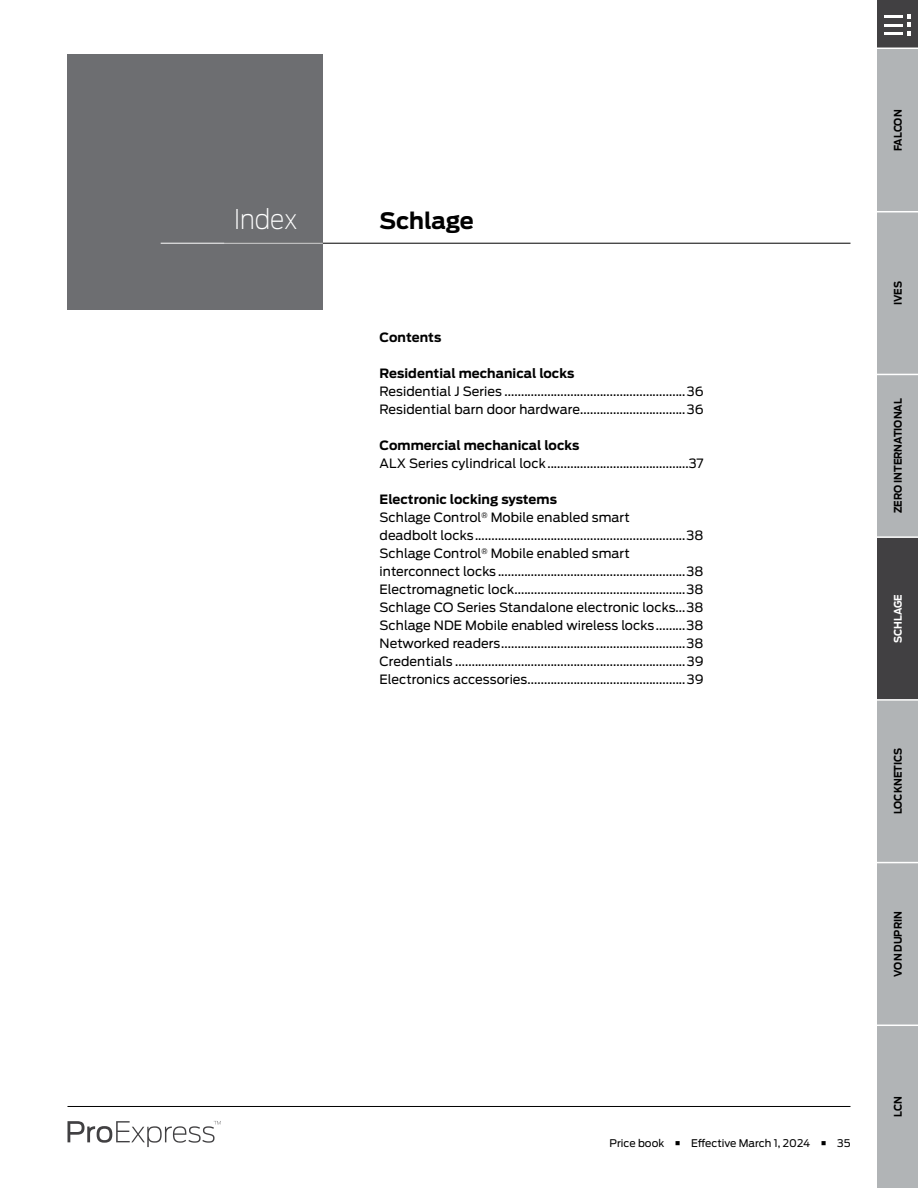
<style>
.page{position:relative;width:918px;height:1188px;background:#fff}
.page>*{position:absolute;margin:0;border:0;box-sizing:border-box;transform-origin:0 0}
.t1{font:200 27px "Antenna";color:#fff;scale:.9 1}
.t2{font:700 22.5px "Antenna";letter-spacing:-.01em;color:#000}
.t3{font:12.75px/18px "Antenna";letter-spacing:.005em;color:#000}
.t4{font:700 12.75px "Antenna";letter-spacing:.005em;color:#000}
.t5{font:700 10.5px "Antenna";color:#000;scale:.9 1}
.t6{font:10.5px "Antenna";color:#000}
.t7{font:700 10.5px "Antenna";color:#fff;scale:.9 1}
.s1{font-weight:700}
</style>
<div class="page">
<hr style="left:68px;top:1106px;width:782px;height:1px;background:#000">
<svg style="left:68px;top:1121px;width:153px;height:26px"></svg>
<div style="left:68px;top:54px;width:255px;height:255px;background:#6d6e71"></div>
<hr style="left:224px;top:243px;width:626px;height:1px;background:#000">
<hr style="left:161px;top:243px;width:162px;height:1px;background:#fff">
<div style="left:878px;top:0;width:40px;height:48px;background:#414042"></div>
<svg style="left:885px;top:14px;width:26px;height:21px"></svg>
<div style="left:878px;top:49px;width:40px;height:163px;background:#b1b4b6"></div>
<div style="left:878px;top:212px;width:40px;height:162px;background:#b1b4b6"></div>
<div style="left:878px;top:374px;width:40px;height:163px;background:#b1b4b6"></div>
<div style="left:878px;top:700px;width:40px;height:163px;background:#b1b4b6"></div>
<div style="left:878px;top:863px;width:40px;height:162px;background:#b1b4b6"></div>
<div style="left:878px;top:1025px;width:40px;height:163px;background:#b1b4b6"></div>
<div style="left:878px;top:537px;width:40px;height:163px;background:#414042"></div>
<hr style="left:876px;top:211px;width:42px;height:1px;background:#fff">
<hr style="left:876px;top:374px;width:42px;height:1px;background:#fff">
<hr style="left:876px;top:536px;width:42px;height:2px;background:#fff">
<hr style="left:876px;top:699px;width:42px;height:2px;background:#fff">
<hr style="left:876px;top:862px;width:42px;height:1px;background:#fff">
<hr style="left:876px;top:1025px;width:42px;height:1px;background:#fff">
<h1 class="t1" style="left:234px;top:201px;width:72px">Index</h1>
<h2 class="t2" style="left:380px;top:205px;width:96px">Schlage</h2>
<p class="t4" style="left:380px;top:329px;width:63px">Contents</p>
<p class="t4" style="left:380px;top:365px;width:196px">Residential mechanical locks</p>
<p class="t3" style="left:380px;top:382px;width:326px">Residential J Series .......................................................36<br>Residential barn door hardware................................36</p>
<p class="t4" style="left:380px;top:437px;width:201px">Commercial mechanical locks</p>
<p class="t3" style="left:380px;top:454px;width:326px">ALX Series cylindrical lock...........................................37</p>
<p class="t3" style="left:380px;top:490px;width:326px"><span class="s1">Electronic locking systems<br></span>Schlage Control<sup>®</sup> Mobile enabled smart<br>deadbolt locks................................................................38<br>Schlage Control<sup>®</sup> Mobile enabled smart interconnect locks .........................................................38<br>Electromagnetic lock....................................................38<br>Schlage CO Series Standalone electronic locks...38<br>Schlage NDE Mobile enabled wireless locks.........38<br>Networked readers........................................................38<br>Credentials ......................................................................39<br>Electronics accessories................................................39</p>
<p class="t5" style="left:891px;top:151px;width:47px;rotate:-90deg">FALCON</p>
<p class="t5" style="left:891px;top:305px;width:28px;rotate:-90deg">IVES</p>
<p class="t5" style="left:891px;top:513px;width:129px;rotate:-90deg">ZERO INTERNATIONAL</p>
<p class="t7" style="left:891px;top:643px;width:56px;rotate:-90deg">SCHLAGE</p>
<p class="t5" style="left:891px;top:814px;width:75px;rotate:-90deg">LOCKNETICS</p>
<p class="t5" style="left:891px;top:977px;width:74px;rotate:-90deg">VON DUPRIN</p>
<p class="t6" style="left:610px;top:1136px;width:242px">Price book ○ Effective March 1, 2024 ○ 35</p>
<p class="t5" style="left:891px;top:1117px;width:24px;rotate:-90deg">LCN</p>
</div>
